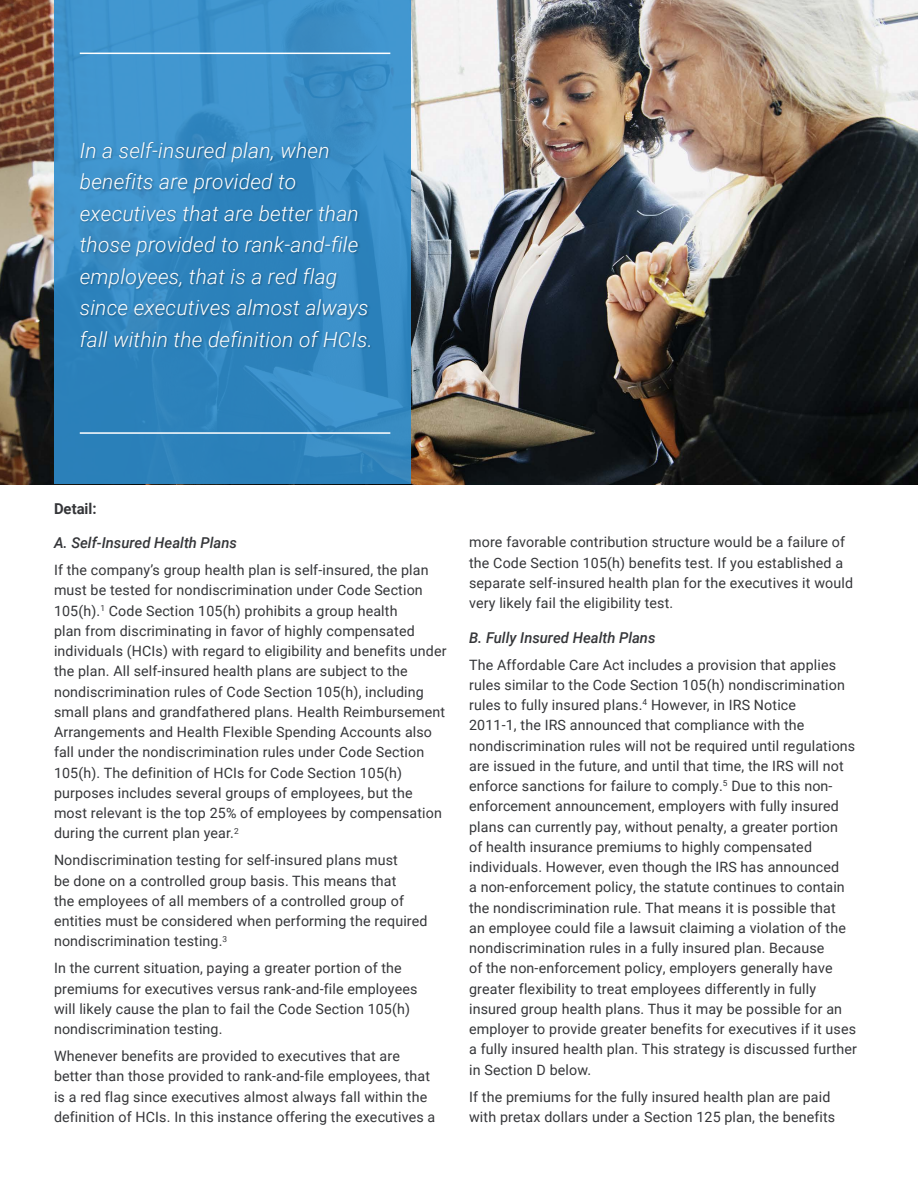
<style>
.page{position:relative;width:918px;height:1188px;background:#fff}
.page>*{position:absolute;margin:0;border:0;box-sizing:border-box;transform-origin:0 0}
.t1{font:italic 300 21px/31.5px "Roboto";letter-spacing:.01em;color:#fff}
.t2{font:italic 500 15px "Roboto";color:#353639}
.t3{font:700 15px "Roboto";color:#353639}
.t4{font:14.25px/20.2px "Roboto";letter-spacing:.01em;color:#353639}
</style>
<div class="page">
<img style="left:0;top:0;width:918px;height:484px">
<svg style="left:54px;top:0;width:356px;height:484px;background:#378cc5"></svg>
<div style="left:79px;top:140px;width:294px;height:210px;background:#000;opacity:.3"></div>
<hr style="left:80px;top:53px;width:310px;height:1px;background:#fff">
<hr style="left:80px;top:432px;width:310px;height:2px;background:#fff">
<h1 class="t1" style="left:80px;top:134px;width:294px">In a self-insured plan, when benefits are provided to executives that are better than those provided to rank-and-file employees, that is a red flag since executives almost always fall within the definition of HCIs.</h1>
<p class="t3" style="left:54px;top:498px;width:44px">Detail:</p>
<p class="t2" style="left:54px;top:532px;width:185px">A. Self-Insured Health Plans</p>
<p class="t4" style="left:54px;top:559px;width:394px">If the company’s group health plan is self-insured, the plan must be tested for nondiscrimination under Code Section 105(h).<sup>1</sup> Code Section 105(h) prohibits a group health<br>plan from discriminating in favor of highly compensated individuals (HCIs) with regard to eligibility and benefits under the plan. All self-insured health plans are subject to the nondiscrimination rules of Code Section 105(h), including small plans and grandfathered plans. Health Reimbursement Arrangements and Health Flexible Spending Accounts also fall under the nondiscrimination rules under Code Section 105(h). The definition of HCIs for Code Section 105(h) purposes includes several groups of employees, but the most relevant is the top 25% of employees by compensation during the current plan year.<sup>2</sup></p>
<p class="t4" style="left:54px;top:850px;width:375px">Nondiscrimination testing for self-insured plans must<br>be done on a controlled group basis. This means that<br>the employees of all members of a controlled group of entities must be considered when performing the required nondiscrimination testing.<sup>3</sup></p>
<p class="t4" style="left:54px;top:958px;width:365px">In the current situation, paying a greater portion of the premiums for executives versus rank-and-file employees will likely cause the plan to fail the Code Section 105(h) nondiscrimination testing.</p>
<p class="t4" style="left:54px;top:1045px;width:383px">Whenever benefits are provided to executives that are better than those provided to rank-and-file employees, that is a red flag since executives almost always fall within the definition of HCIs. In this instance offering the executives a</p>
<p class="t4" style="left:469px;top:532px;width:385px">more favorable contribution structure would be a failure of the Code Section 105(h) benefits test. If you established a separate self-insured health plan for the executives it would very likely fail the eligibility test.</p>
<p class="t2" style="left:469px;top:627px;width:188px">B. Fully Insured Health Plans</p>
<p class="t4" style="left:469px;top:654px;width:389px">The Affordable Care Act includes a provision that applies rules similar to the Code Section 105(h) nondiscrimination rules to fully insured plans.<sup>4</sup> However, in IRS Notice<br>2011-1, the IRS announced that compliance with the nondiscrimination rules will not be required until regulations are issued in the future, and until that time, the IRS will not enforce sanctions for failure to comply.<sup>5</sup> Due to this non&shy;enforcement announcement, employers with fully insured plans can currently pay, without penalty, a greater portion<br>of health insurance premiums to highly compensated individuals. However, even though the IRS has announced<br>a non-enforcement policy, the statute continues to contain the nondiscrimination rule. That means it is possible that<br>an employee could file a lawsuit claiming a violation of the nondiscrimination rules in a fully insured plan. Because<br>of the non-enforcement policy, employers generally have greater flexibility to treat employees differently in fully insured group health plans. Thus it may be possible for an employer to provide greater benefits for executives if it uses a fully insured health plan. This strategy is discussed further in Section D below.</p>
<p class="t4" style="left:469px;top:1086px;width:368px">If the premiums for the fully insured health plan are paid with pretax dollars under a Section 125 plan, the benefits</p>
</div>
